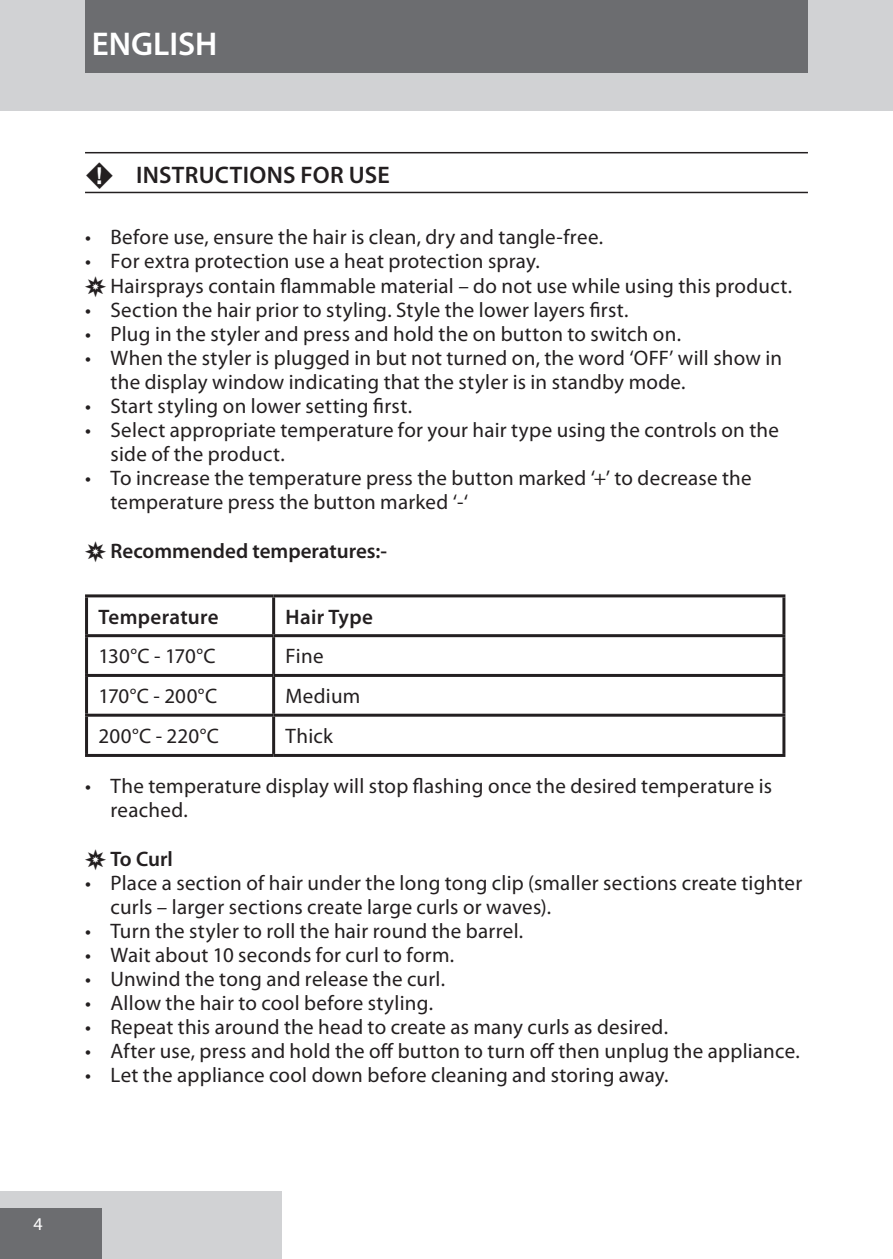
<style>
.page{position:relative;width:893px;height:1259px;background:#fff}
.page>*{position:absolute;margin:0;border:0;box-sizing:border-box;transform-origin:0 0}
.t1{font:600 33px "Myriad Pro";color:#fff}
.t2{font:600 24px "Myriad Pro";letter-spacing:.01em;color:#231f20}
.t3{font:21px/24px "Myriad Pro";letter-spacing:.01em;color:#231f20}
.t4{font:600 21px "Myriad Pro";color:#231f20}
.t5{font:18px "Myriad Pro";color:#fff}
.s1{font-family:"Myriad Points";font-weight:400}
.s2{font-family:"Myriad Graphics"}
.s3{font-family:"Myriad Graphics";font-weight:400}
</style>
<div class="page">
<div style="left:0;top:0;width:893px;height:111px;background:#d1d2d4"></div>
<div style="left:0;top:1191px;width:282px;height:68px;background:#d1d2d4"></div>
<div style="left:0;top:1208px;width:102px;height:51px;background:#6c6d70"></div>
<div style="left:85px;top:0;width:723px;height:73px;background:#6c6d70"></div>
<hr style="left:85px;top:152px;width:723px;height:1px;background:#231f20">
<hr style="left:85px;top:192px;width:723px;height:1px;background:#231f20">
<hr style="left:85px;top:594px;width:189px;height:3px;background:#231f20">
<hr style="left:85px;top:597px;width:3px;height:37px;background:#231f20">
<hr style="left:274px;top:594px;width:511px;height:3px;background:#231f20">
<hr style="left:272px;top:597px;width:3px;height:37px;background:#231f20">
<hr style="left:782px;top:597px;width:3px;height:37px;background:#231f20">
<hr style="left:85px;top:634px;width:189px;height:3px;background:#231f20">
<hr style="left:85px;top:637px;width:3px;height:37px;background:#231f20">
<hr style="left:274px;top:634px;width:511px;height:3px;background:#231f20">
<hr style="left:272px;top:637px;width:3px;height:37px;background:#231f20">
<hr style="left:782px;top:637px;width:3px;height:37px;background:#231f20">
<hr style="left:85px;top:674px;width:189px;height:3px;background:#231f20">
<hr style="left:85px;top:677px;width:3px;height:36px;background:#231f20">
<hr style="left:274px;top:674px;width:511px;height:3px;background:#231f20">
<hr style="left:272px;top:677px;width:3px;height:36px;background:#231f20">
<hr style="left:782px;top:677px;width:3px;height:36px;background:#231f20">
<hr style="left:85px;top:713px;width:189px;height:3px;background:#231f20">
<hr style="left:85px;top:716px;width:3px;height:38px;background:#231f20">
<hr style="left:274px;top:713px;width:511px;height:3px;background:#231f20">
<hr style="left:272px;top:716px;width:3px;height:38px;background:#231f20">
<hr style="left:782px;top:716px;width:3px;height:38px;background:#231f20">
<hr style="left:85px;top:754px;width:189px;height:3px;background:#231f20">
<hr style="left:274px;top:754px;width:511px;height:3px;background:#231f20">
<h1 class="t1" style="left:92px;top:23px;width:127px">ENGLISH</h1>
<p class="t2" style="left:85px;top:160px;width:306px"><span class="s1">F</span> INSTRUCTIONS FOR USE</p>
<p class="t3" style="left:85px;top:224px;width:519px">• Before use, ensure the hair is clean, dry and tangle-free.</p>
<p class="t3" style="left:85px;top:248px;width:709px;line-height:25.2px">• For extra protection use a heat protection spray.<br><span class="s2">,</span>Hairsprays contain flammable material – do not use while using this product.</p>
<p class="t3" style="left:85px;top:298px;width:545px">• Section the hair prior to styling. Style the lower layers first.</p>
<p class="t3" style="left:85px;top:322px;width:598px">• Plug in the styler and press and hold the on button to switch on.</p>
<p class="t3" style="left:111px;top:346px;width:673px;text-indent:-26px">• When the styler is plugged in but not turned on, the word ‘OFF’ will show in the display window indicating that the styler is in standby mode.</p>
<p class="t3" style="left:85px;top:394px;width:328px">• Start styling on lower setting first.</p>
<p class="t3" style="left:111px;top:418px;width:670px;text-indent:-26px">• Select appropriate temperature for your hair type using the controls on the side of the product.</p>
<p class="t3" style="left:111px;top:466px;width:643px;text-indent:-26px">• To increase the temperature press the button marked ‘+’ to decrease the temperature press the button marked ‘-‘</p>
<p class="t4" style="left:85px;top:538px;width:304px"><span class="s3">,</span> Recommended temperatures:-</p>
<p class="t4" style="left:99px;top:603px;width:122px">Temperature</p>
<p class="t4" style="left:286px;top:603px;width:89px">Hair Type</p>
<p class="t3" style="left:99px;top:644px;width:119px">130°C - 170°C</p>
<p class="t3" style="left:286px;top:644px;width:39px">Fine</p>
<p class="t3" style="left:99px;top:684px;width:120px">170°C - 200°C</p>
<p class="t3" style="left:286px;top:684px;width:76px">Medium</p>
<p class="t3" style="left:99px;top:723px;width:122px">200°C - 220°C</p>
<p class="t3" style="left:286px;top:723px;width:49px">Thick</p>
<p class="t3" style="left:111px;top:773px;width:663px;text-indent:-26px">• The temperature display will stop flashing once the desired temperature is reached.</p>
<p class="t4" style="left:85px;top:845px;width:89px"><span class="s3">,</span> To Curl</p>
<p class="t3" style="left:111px;top:871px;width:693px;text-indent:-26px">• Place a section of hair under the long tong clip (smaller sections create tighter curls – larger sections create large curls or waves).</p>
<p class="t3" style="left:85px;top:919px;width:440px">• Turn the styler to roll the hair round the barrel.</p>
<p class="t3" style="left:85px;top:943px;width:371px">• Wait about 10 seconds for curl to form.</p>
<p class="t3" style="left:85px;top:967px;width:362px">• Unwind the tong and release the curl.</p>
<p class="t3" style="left:85px;top:991px;width:350px">• Allow the hair to cool before styling.</p>
<p class="t3" style="left:85px;top:1015px;width:585px">• Repeat this around the head to create as many curls as desired.</p>
<p class="t3" style="left:85px;top:1039px;width:716px">• After use, press and hold the off button to turn off then unplug the appliance.</p>
<p class="t3" style="left:85px;top:1063px;width:585px">• Let the appliance cool down before cleaning and storing away.</p>
<p class="t5" style="left:34px;top:1212px;width:11px">4</p>
</div>
